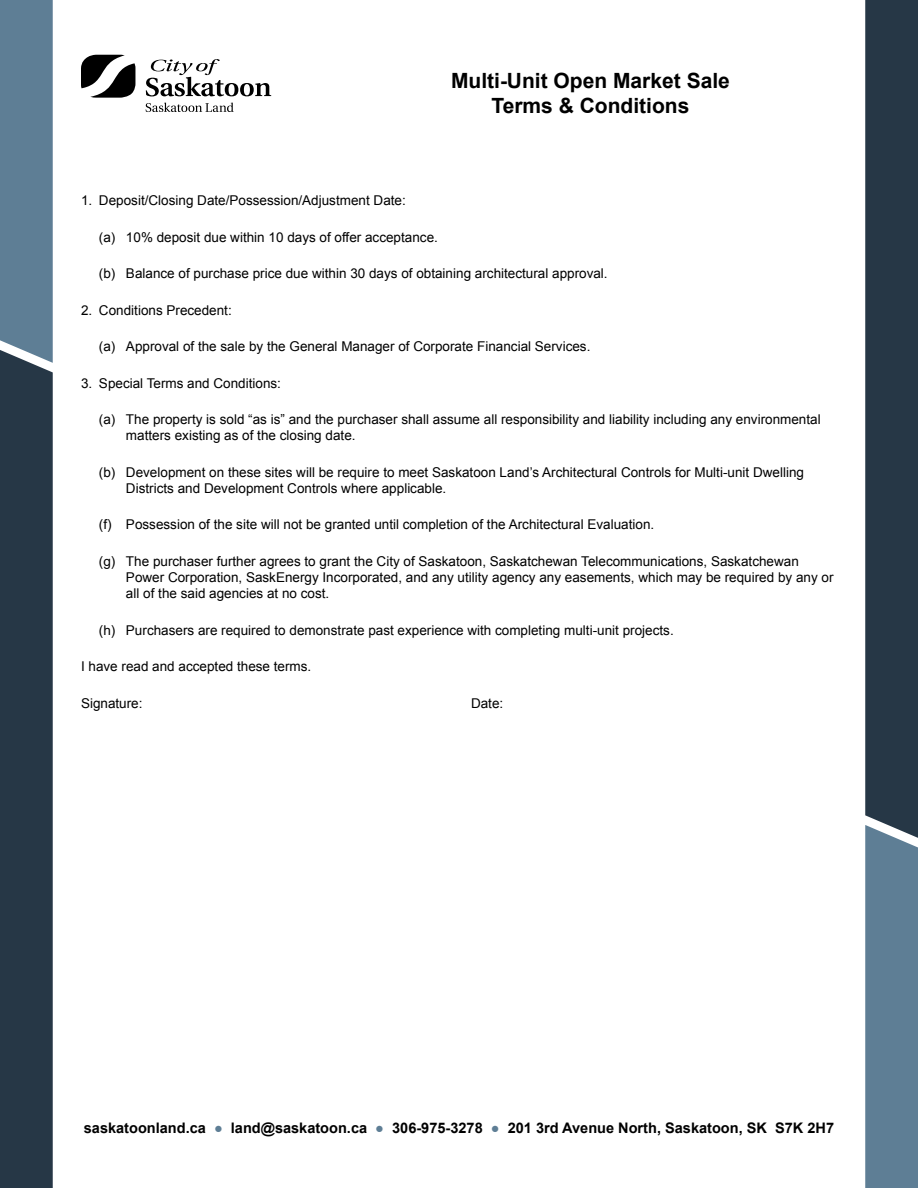
<style>
.page{position:relative;width:918px;height:1188px;background:#fff}
.page>*{position:absolute;margin:0;border:0;box-sizing:border-box;transform-origin:0 0}
.t1{font:700 21px/25.2px "Arial";color:#000;text-align:center}
.t2{font:700 14.55px "Arial";color:#000}
.t3{font:13.5px/16.2px "Arial";color:#000}
.s1{color:#5e7e95}
</style>
<div class="page">
<div style="left:0;top:363px;width:53px;height:825px;background:#263746"></div>
<div style="left:0;top:0;width:53px;height:363px;background:#5e7e95"></div>
<div style="left:865px;top:0;width:53px;height:825px;background:#263746"></div>
<div style="left:865px;top:825px;width:53px;height:363px;background:#5e7e95"></div>
<svg style="left:81px;top:55px;width:54px;height:43px"></svg>
<svg style="left:146px;top:59px;width:125px;height:37px"></svg>
<svg style="left:146px;top:103px;width:88px;height:9px"></svg>
<h1 class="t1" style="left:451px;top:68px;width:280px">Multi-Unit Open Market Sale<br>Terms &amp; Conditions</h1>
<p class="t3" style="left:81px;top:193px;width:326px">1. Deposit/Closing Date/Possession/Adjustment Date:</p>
<p class="t3" style="left:99px;top:229px;width:340px">(a) 10% deposit due within 10 days of offer acceptance.</p>
<p class="t3" style="left:99px;top:266px;width:510px">(b) Balance of purchase price due within 30 days of obtaining architectural approval.</p>
<p class="t3" style="left:81px;top:302px;width:152px">2. Conditions Precedent:</p>
<p class="t3" style="left:99px;top:338px;width:493px">(a) Approval of the sale by the General Manager of Corporate Financial Services.</p>
<p class="t3" style="left:81px;top:375px;width:202px">3. Special Terms and Conditions:</p>
<p class="t3" style="left:126px;top:411px;width:696px;text-indent:-27px">(a) The property is sold “as is” and the purchaser shall assume all responsibility and liability including any environmental matters existing as of the closing date.</p>
<p class="t3" style="left:126px;top:464px;width:680px;text-indent:-27px">(b) Development on these sites will be require to meet Saskatoon Land’s Architectural Controls for Multi-unit Dwelling<br>Districts and Development Controls where applicable.</p>
<p class="t3" style="left:99px;top:516px;width:557px">(f) Possession of the site will not be granted until completion of the Architectural Evaluation.</p>
<p class="t3" style="left:126px;top:553px;width:709px;text-indent:-27px">(g) The purchaser further agrees to grant the City of Saskatoon, Saskatchewan Telecommunications, Saskatchewan<br>Power Corporation, SaskEnergy Incorporated, and any utility agency any easements, which may be required by any or all of the said agencies at no cost.</p>
<p class="t3" style="left:99px;top:622px;width:576px">(h) Purchasers are required to demonstrate past experience with completing multi-unit projects.</p>
<p class="t3" style="left:81px;top:658px;width:232px">I have read and accepted these terms.</p>
<p class="t3" style="left:81px;top:695px;width:63px">Signature:</p>
<p class="t3" style="left:471px;top:695px;width:34px">Date:</p>
<p class="t2" style="left:84px;top:1119px;width:752px">saskatoonland.ca <span class="s1">●</span> land@saskatoon.ca <span class="s1">●</span> 306-975-3278 <span class="s1">●</span> 201 3rd Avenue North, Saskatoon, SK S7K 2H7</p>
</div>
